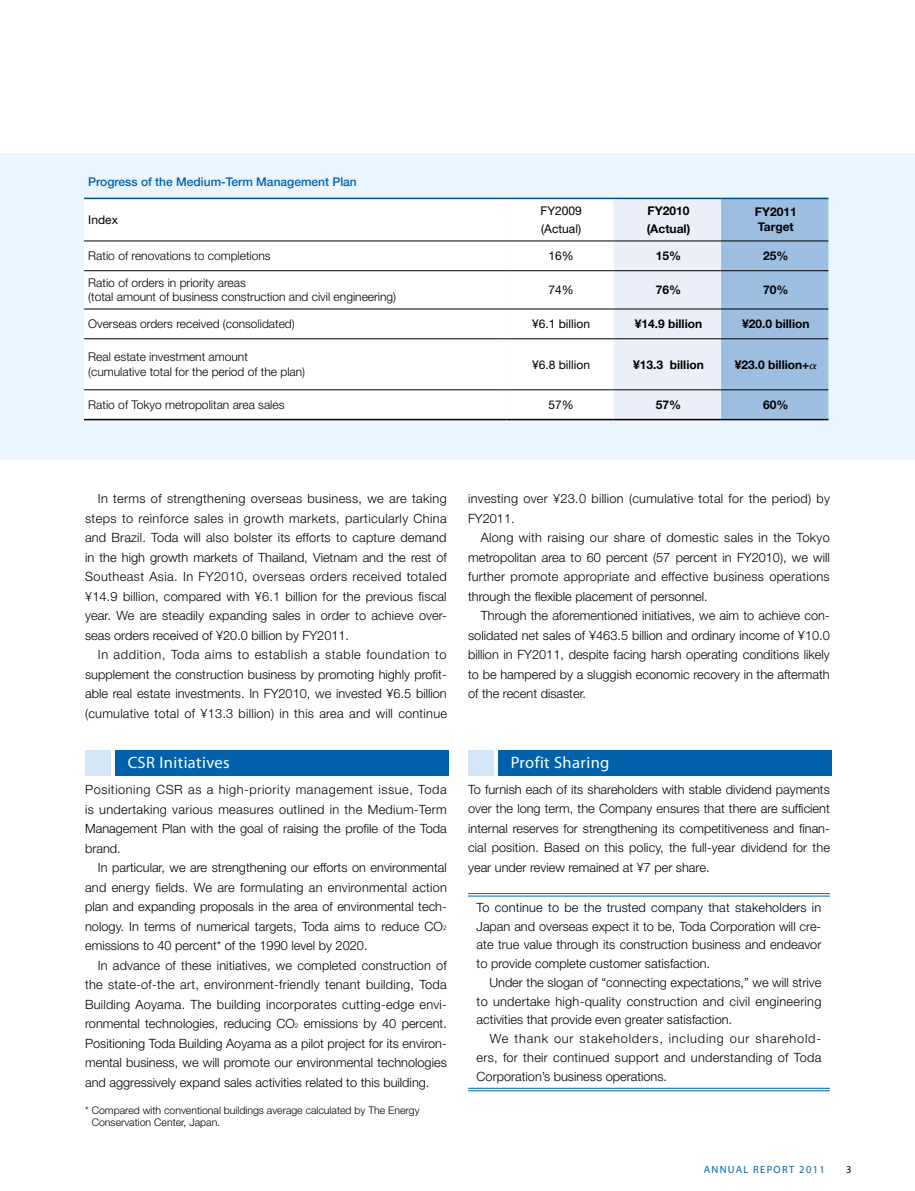
<style>
.page{position:relative;width:915px;height:1191px;background:#fff}
.page>*{position:absolute;margin:0;border:0;box-sizing:border-box;transform-origin:0 0}
.t1{font:16.5px "Myriad Pro";letter-spacing:.025em;color:#fff}
.t2{font:300 12.75px/19.5px "Helvetica Neue";color:#000;text-align:justify}
.t3{font:300 12.75px "Helvetica Neue";letter-spacing:.02em;color:#000}
.t4{font:300 12.75px "Helvetica Neue";letter-spacing:.025em;color:#000}
.t5{font:300 12.75px "Helvetica Neue";letter-spacing:.03em;color:#000}
.t6{font:300 12.75px "Helvetica Neue";letter-spacing:.045em;color:#000}
.t7{font:300 12.75px "Helvetica Neue";letter-spacing:.065em;color:#000}
.t8{font:300 12px/14.2px "Helvetica Neue";color:#000}
.t9{font:700 12px/18px "Helvetica Neue";color:#000}
.t10{font:12px/18px "Helvetica Neue";color:#000}
.t11{font:500 12px "Helvetica Neue";color:#0062ac}
.t12{font:300 10.5px/12px "Helvetica Neue";color:#000}
.t13{font:10.5px "Myriad Pro";letter-spacing:.125em;color:#0062ac}
.t14{font:10.5px "Myriad Pro";color:#000}
.s1{font-family:"European Pi Two";font-weight:400}
.s2{font-size:6.3px}
</style>
<div class="page">
<div style="left:115px;top:750px;width:333px;height:25px;background:#0062ac"></div>
<div style="left:497px;top:750px;width:334px;height:25px;background:#0062ac"></div>
<div style="left:85px;top:750px;width:26px;height:25px;background:#d3e6f7"></div>
<div style="left:468px;top:750px;width:25px;height:25px;background:#d3e6f7"></div>
<div style="left:0;top:153px;width:914px;height:306px;background:#eaf6fd"></div>
<div style="left:84px;top:199px;width:417px;height:220px;background:#fff"></div>
<hr style="left:84px;top:240px;width:417px;height:1px;background:#000">
<hr style="left:84px;top:270px;width:417px;height:1px;background:#000">
<hr style="left:84px;top:309px;width:417px;height:1px;background:#000">
<hr style="left:84px;top:338px;width:417px;height:1px;background:#000">
<hr style="left:84px;top:389px;width:417px;height:1px;background:#000">
<hr style="left:84px;top:419px;width:417px;height:1px;background:#000">
<hr style="left:84px;top:198px;width:417px;height:1px;background:#004f7e">
<svg style="left:501px;top:198px;width:327px;height:222px"></svg>
<hr style="left:506px;top:198px;width:107px;height:1px;background:#004f7e">
<hr style="left:613px;top:198px;width:107px;height:1px;background:#004f7e">
<hr style="left:720px;top:198px;width:108px;height:1px;background:#004f7e">
<hr style="left:468px;top:893px;width:361px;height:1px;background:#0062ac">
<hr style="left:468px;top:895px;width:361px;height:1px;background:#0062ac">
<hr style="left:468px;top:1088px;width:361px;height:1px;background:#0062ac">
<hr style="left:468px;top:1090px;width:361px;height:1px;background:#0062ac">
<p class="t11" style="left:88px;top:174px;width:270px">Progress of the Medium-Term Management Plan</p>
<p class="t10" style="left:88px;top:210px;width:31px">Index</p>
<p class="t10" style="left:540px;top:201px;width:43px">FY2009 (Actual)</p>
<p class="t9" style="left:646px;top:201px;width:45px">FY2010 (Actual)</p>
<p class="t9" style="left:754px;top:204px;width:43px;line-height:15px">FY2011<br>Target</p>
<p class="t8" style="left:88px;top:248px;width:184px">Ratio of renovations to completions</p>
<p class="t10" style="left:548px;top:247px;width:27px">16%</p>
<p class="t9" style="left:655px;top:246px;width:27px">15%</p>
<p class="t9" style="left:762px;top:246px;width:27px">25%</p>
<p class="t8" style="left:88px;top:275px;width:309px">Ratio of orders in priority areas<br>(total amount of business construction and civil engineering)</p>
<p class="t10" style="left:548px;top:281px;width:27px">74%</p>
<p class="t9" style="left:655px;top:280px;width:27px">76%</p>
<p class="t9" style="left:762px;top:280px;width:27px">70%</p>
<p class="t8" style="left:88px;top:316px;width:208px">Overseas orders received (consolidated)</p>
<p class="t10" style="left:532px;top:315px;width:60px">¥6.1 billion</p>
<p class="t9" style="left:634px;top:315px;width:69px">¥14.9 billion</p>
<p class="t9" style="left:741px;top:315px;width:69px">¥20.0 billion</p>
<p class="t8" style="left:88px;top:350px;width:218px">Real estate investment amount (cumulative total for the period of the plan)</p>
<p class="t10" style="left:532px;top:355px;width:60px">¥6.8 billion</p>
<p class="t9" style="left:632px;top:355px;width:72px">¥13.3 billion</p>
<p class="t9" style="left:734px;top:355px;width:84px">¥23.0 billion+<span class="s1">a</span></p>
<p class="t8" style="left:88px;top:397px;width:198px">Ratio of Tokyo metropolitan area sales</p>
<p class="t10" style="left:548px;top:395px;width:27px">57%</p>
<p class="t9" style="left:655px;top:395px;width:27px">57%</p>
<p class="t9" style="left:762px;top:395px;width:27px">60%</p>
<p class="t4" style="left:98px;top:491px;width:350px">In terms of strengthening overseas business, we are taking</p>
<p class="t5" style="left:85px;top:510px;width:363px">steps to reinforce sales in growth markets, particularly China</p>
<p class="t2" style="left:85px;top:527px;width:363px">and Brazil. Toda will also bolster its efforts to capture demand</p>
<p class="t2" style="left:85px;top:547px;width:363px">in the high growth markets of Thailand, Vietnam and the rest of</p>
<p class="t5" style="left:85px;top:569px;width:363px">Southeast Asia. In FY2010, overseas orders received totaled</p>
<p class="t2" style="left:85px;top:586px;width:363px">¥14.9 billion, compared with ¥6.1 billion for the previous fiscal</p>
<p class="t2" style="left:85px;top:605px;width:363px">year. We are steadily expanding sales in order to achieve over-</p>
<p class="t2" style="left:85px;top:625px;width:265px">seas orders received of ¥20.0 billion by FY2011.</p>
<p class="t6" style="left:98px;top:647px;width:350px">In addition, Toda aims to establish a stable foundation to</p>
<p class="t2" style="left:85px;top:664px;width:363px">supplement the construction business by promoting highly profit-</p>
<p class="t2" style="left:85px;top:683px;width:363px">able real estate investments. In FY2010, we invested ¥6.5 billion</p>
<p class="t3" style="left:85px;top:705px;width:363px">(cumulative total of ¥13.3 billion) in this area and will continue</p>
<p class="t3" style="left:468px;top:491px;width:363px">investing over ¥23.0 billion (cumulative total for the period) by</p>
<p class="t2" style="left:468px;top:508px;width:48px">FY2011.</p>
<p class="t4" style="left:480px;top:530px;width:350px">Along with raising our share of domestic sales in the Tokyo</p>
<p class="t2" style="left:468px;top:547px;width:363px">metropolitan area to 60 percent (57 percent in FY2010), we will</p>
<p class="t3" style="left:468px;top:569px;width:363px">further promote appropriate and effective business operations</p>
<p class="t2" style="left:468px;top:586px;width:241px">through the flexible placement of personnel.</p>
<p class="t2" style="left:480px;top:605px;width:350px">Through the aforementioned initiatives, we aim to achieve con-</p>
<p class="t2" style="left:468px;top:625px;width:363px">solidated net sales of ¥463.5 billion and ordinary income of ¥10.0</p>
<p class="t2" style="left:468px;top:644px;width:363px">billion in FY2011, despite facing harsh operating conditions likely</p>
<p class="t2" style="left:468px;top:664px;width:363px">to be hampered by a sluggish economic recovery in the aftermath</p>
<p class="t2" style="left:468px;top:683px;width:119px">of the recent disaster.</p>
<p class="t1" style="left:128px;top:752px;width:104px">CSR Initiatives</p>
<p class="t1" style="left:510px;top:752px;width:100px">Profit Sharing</p>
<p class="t6" style="left:85px;top:781px;width:363px">Positioning CSR as a high-priority management issue, Toda</p>
<p class="t4" style="left:85px;top:801px;width:363px">is undertaking various measures outlined in the Medium-Term</p>
<p class="t2" style="left:85px;top:818px;width:363px">Management Plan with the goal of raising the profile of the Toda</p>
<p class="t2" style="left:85px;top:838px;width:37px">brand.</p>
<p class="t2" style="left:98px;top:857px;width:350px">In particular, we are strengthening our efforts on environmental</p>
<p class="t3" style="left:85px;top:879px;width:363px">and energy fields. We are formulating an environmental action</p>
<p class="t2" style="left:85px;top:896px;width:363px">plan and expanding proposals in the area of environmental tech-</p>
<p class="t2" style="left:85px;top:916px;width:363px">nology. In terms of numerical targets, Toda aims to reduce CO<span class="s2">2</span></p>
<p class="t2" style="left:85px;top:935px;width:284px">emissions to 40 percent* of the 1990 level by 2020.</p>
<p class="t2" style="left:98px;top:955px;width:350px">In advance of these initiatives, we completed construction of</p>
<p class="t3" style="left:85px;top:976px;width:363px">the state-of-the art, environment-friendly tenant building, Toda</p>
<p class="t2" style="left:85px;top:994px;width:363px">Building Aoyama. The building incorporates cutting-edge envi-</p>
<p class="t2" style="left:85px;top:1013px;width:363px">ronmental technologies, reducing CO<span class="s2">2</span> emissions by 40 percent.</p>
<p class="t2" style="left:85px;top:1033px;width:363px">Positioning Toda Building Aoyama as a pilot project for its environ-</p>
<p class="t2" style="left:85px;top:1052px;width:363px">mental business, we will promote our environmental technologies</p>
<p class="t2" style="left:85px;top:1072px;width:346px">and aggressively expand sales activities related to this building.</p>
<p class="t12" style="left:92px;top:1104px;width:329px;text-indent:-7px">* Compared with conventional buildings average calculated by The Energy<br>Conservation Center, Japan.</p>
<p class="t2" style="left:468px;top:779px;width:363px">To furnish each of its shareholders with stable dividend payments over the long term, the Company ensures that there are sufficient internal reserves for strengthening its competitiveness and finan&shy;cial position. Based on this policy, the full-year dividend for the year under review remained at ¥7 per share.</p>
<p class="t2" style="left:476px;top:897px;width:346px">To continue to be the trusted company that stakeholders in</p>
<p class="t2" style="left:476px;top:916px;width:346px">Japan and overseas expect it to be, Toda Corporation will cre-</p>
<p class="t2" style="left:476px;top:934px;width:346px">ate true value through its construction business and endeavor</p>
<p class="t2" style="left:476px;top:953px;width:235px">to provide complete customer satisfaction.</p>
<p class="t2" style="left:489px;top:972px;width:333px">Under the slogan of “connecting expectations,” we will strive</p>
<p class="t3" style="left:476px;top:993px;width:346px">to undertake high-quality construction and civil engineering</p>
<p class="t2" style="left:476px;top:1009px;width:257px">activities that provide even greater satisfaction.</p>
<p class="t7" style="left:489px;top:1030px;width:333px">We thank our stakeholders, including our sharehold-</p>
<p class="t3" style="left:476px;top:1049px;width:346px">ers, for their continued support and understanding of Toda</p>
<p class="t2" style="left:476px;top:1066px;width:192px">Corporation’s business operations.</p>
<p class="t13" style="left:703px;top:1162px;width:122px">ANNUAL REPORT 2011</p>
<p class="t14" style="left:845px;top:1162px;width:7px">3</p>
</div>
